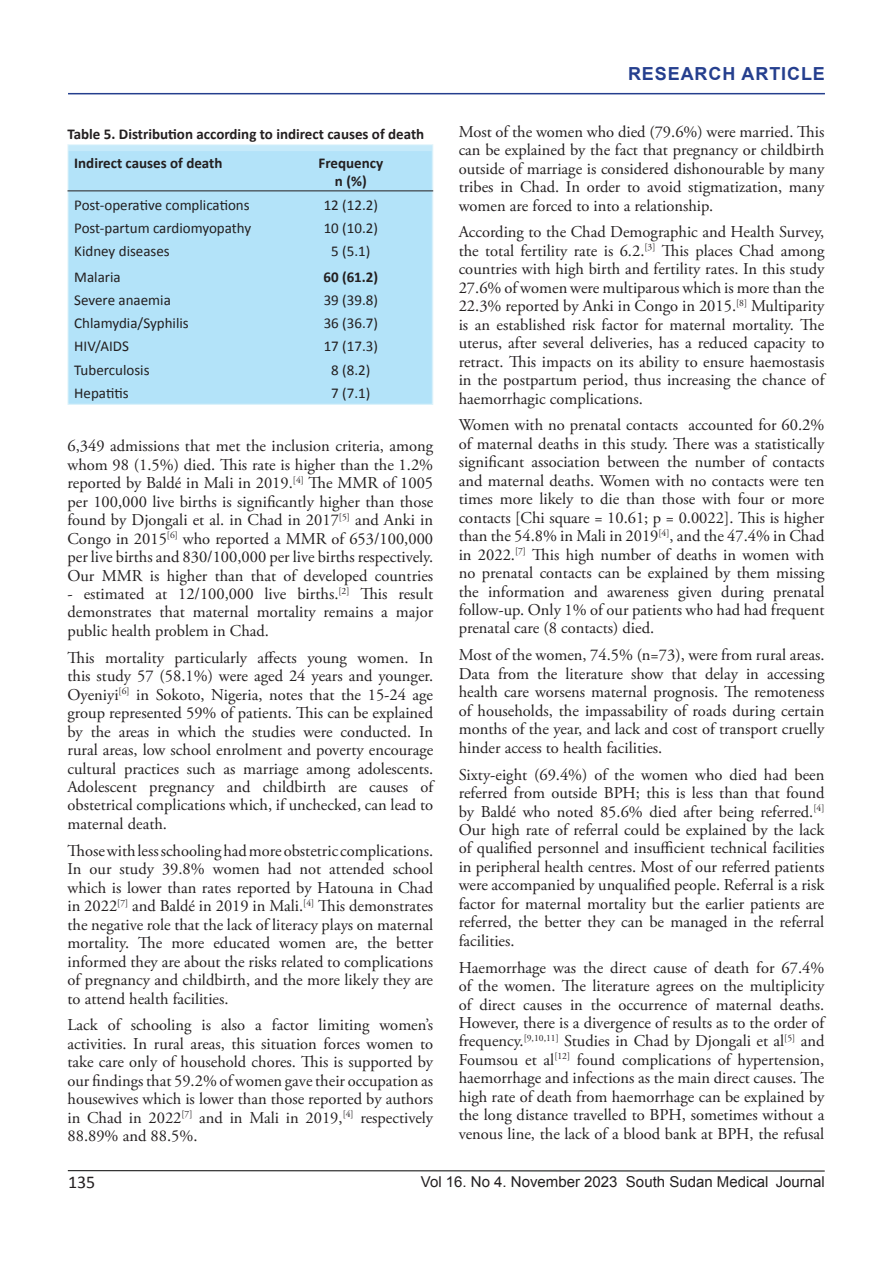
<style>
.page{position:relative;width:893px;height:1263px;background:#fff}
.page>*{position:absolute;margin:0;border:0;box-sizing:border-box;transform-origin:0 0}
.Sidebar{font:700 18px "Arial";letter-spacing:.05em;color:#253f8e}
.t1{font:18px "Calibri";color:#231f20}
.t2{font:16.5px/18.5px "Adobe Garamond Pro";color:#231f20;text-align:justify}
.t3{font:15px "Calibri";color:#231f20}
.t4{font:700 15px "Calibri";color:#231f20}
.t5{font:15px "Arial";color:#231f20}
</style>
<div class="page">
<hr style="left:68px;top:1170px;width:757px;height:1px;background:#000">
<hr style="left:68px;top:93px;width:757px;height:1px;background:#253f8e">
<div style="left:70px;top:151px;width:361px;height:252px;background:#b3e3f9"></div>
<div style="left:68px;top:144px;width:365px;height:261px;border:1px solid #e2f4fa"></div>
<hr style="left:68px;top:191px;width:365px;height:1px;background:#231f20">
<p class="t4" style="left:68px;top:124px;width:358px">Table 5. Distribution according to indirect causes of death</p>
<p class="t4" style="left:74px;top:153px;width:150px">Indirect causes of death</p>
<p class="t4" style="left:318px;top:153px;width:66px">Frequency</p>
<p class="t4" style="left:335px;top:171px;width:33px">n (%)</p>
<p class="t3" style="left:74px;top:194px;width:177px">Post-operative complications</p>
<p class="t3" style="left:324px;top:194px;width:56px">12 (12.2)</p>
<p class="t3" style="left:74px;top:217px;width:179px">Post-partum cardiomyopathy</p>
<p class="t3" style="left:324px;top:217px;width:56px">10 (10.2)</p>
<p class="t3" style="left:74px;top:241px;width:97px">Kidney diseases</p>
<p class="t3" style="left:331px;top:241px;width:41px">5 (5.1)</p>
<p class="t3" style="left:74px;top:266px;width:48px">Malaria</p>
<p class="t4" style="left:323px;top:266px;width:56px">60 (61.2)</p>
<p class="t3" style="left:74px;top:289px;width:98px">Severe anaemia</p>
<p class="t3" style="left:324px;top:289px;width:56px">39 (39.8)</p>
<p class="t3" style="left:74px;top:313px;width:116px">Chlamydia/Syphilis</p>
<p class="t3" style="left:324px;top:313px;width:56px">36 (36.7)</p>
<p class="t3" style="left:74px;top:336px;width:56px">HIV/AIDS</p>
<p class="t3" style="left:324px;top:336px;width:56px">17 (17.3)</p>
<p class="t3" style="left:74px;top:359px;width:77px">Tuberculosis</p>
<p class="t3" style="left:331px;top:359px;width:41px">8 (8.2)</p>
<p class="t3" style="left:74px;top:382px;width:56px">Hepatitis</p>
<p class="t3" style="left:331px;top:382px;width:41px">7 (7.1)</p>
<p class="t2" style="left:68px;top:437px;width:367px">6,349 admissions that met the inclusion criteria, among whom 98 (1.5%) died. This rate is higher than the 1.2% reported by Baldé in Mali in 2019.<sup>[4]</sup> The MMR of 1005 per 100,000 live births is significantly higher than those found by Djongali et al. in Chad in 2017<sup>[5]</sup> and Anki in Congo in 2015<sup>[6]</sup> who reported a MMR of 653/100,000 per live births and 830/100,000 per live births respectively.<br>Our MMR is higher than that of developed countries</p>
<p class="t2" style="left:68px;top:585px;width:367px">- estimated at 12/100,000 live births.<sup>[2]</sup> This result demonstrates that maternal mortality remains a major public health problem in Chad.</p>
<p class="t2" style="left:68px;top:649px;width:367px">This mortality particularly affects young women. In this study 57 (58.1%) were aged 24 years and younger.<br>Oyeniyi<sup>[6]</sup> in Sokoto, Nigeria, notes that the 15-24 age group represented 59% of patients. This can be explained by the areas in which the studies were conducted. In rural areas, low school enrolment and poverty encourage cultural practices such as marriage among adolescents.<br>Adolescent pregnancy and childbirth are causes of obstetrical complications which, if unchecked, can lead to maternal death.</p>
<p class="t2" style="left:68px;top:842px;width:367px">Those with less schooling had more obstetric complications.<br>In our study 39.8% women had not attended school which is lower than rates reported by Hatouna in Chad in 2022<sup>[7]</sup> and Baldé in 2019 in Mali.<sup>[4]</sup> This demonstrates the negative role that the lack of literacy plays on maternal mortality. The more educated women are, the better informed they are about the risks related to complications of pregnancy and childbirth, and the more likely they are to attend health facilities.</p>
<p class="t2" style="left:68px;top:1016px;width:367px">Lack of schooling is also a factor limiting women’s activities. In rural areas, this situation forces women to take care only of household chores. This is supported by our findings that 59.2% of women gave their occupation as housewives which is lower than those reported by authors in Chad in 2022<sup>[7]</sup> and in Mali in 2019,<sup>[4]</sup> respectively 88.89% and 88.5%.</p>
<p class="Sidebar" style="left:628px;top:62px;width:198px">RESEARCH ARTICLE</p>
<p class="t2" style="left:459px;top:123px;width:367px">Most of the women who died (79.6%) were married. This can be explained by the fact that pregnancy or childbirth outside of marriage is considered dishonourable by many tribes in Chad. In order to avoid stigmatization, many women are forced to into a relationship.</p>
<p class="t2" style="left:459px;top:224px;width:367px">According to the Chad Demographic and Health Survey, the total fertility rate is 6.2.<sup>[3]</sup> This places Chad among countries with high birth and fertility rates. In this study 27.6% of women were multiparous which is more than the 22.3% reported by Anki in Congo in 2015.<sup>[8]</sup> Multiparity is an established risk factor for maternal mortality. The uterus, after several deliveries, has a reduced capacity to retract. This impacts on its ability to ensure haemostasis in the postpartum period, thus increasing the chance of haemorrhagic complications.</p>
<p class="t2" style="left:459px;top:417px;width:367px">Women with no prenatal contacts accounted for 60.2% of maternal deaths in this study. There was a statistically significant association between the number of contacts and maternal deaths. Women with no contacts were ten times more likely to die than those with four or more contacts [Chi square = 10.61; p = 0.0022]. This is higher than the 54.8% in Mali in 2019<sup>[4]</sup>, and the 47.4% in Chad in 2022.<sup>[7]</sup> This high number of deaths in women with no prenatal contacts can be explained by them missing the information and awareness given during prenatal follow-up. Only 1% of our patients who had had frequent prenatal care (8 contacts) died.</p>
<p class="t2" style="left:459px;top:646px;width:367px">Most of the women, 74.5% (n=73), were from rural areas.<br>Data from the literature show that delay in accessing health care worsens maternal prognosis. The remoteness of households, the impassability of roads during certain months of the year, and lack and cost of transport cruelly hinder access to health facilities.</p>
<p class="t2" style="left:459px;top:766px;width:367px">Sixty-eight (69.4%) of the women who died had been referred from outside BPH; this is less than that found by Baldé who noted 85.6% died after being referred.<sup>[4] </sup>Our high rate of referral could be explained by the lack of qualified personnel and insufficient technical facilities in peripheral health centres. Most of our referred patients were accompanied by unqualified people. Referral is a risk factor for maternal mortality but the earlier patients are referred, the better they can be managed in the referral facilities.</p>
<p class="t2" style="left:459px;top:959px;width:367px">Haemorrhage was the direct cause of death for 67.4% of the women. The literature agrees on the multiplicity of direct causes in the occurrence of maternal deaths.<br>However, there is a divergence of results as to the order of frequency.<sup>[9,10,11]</sup> Studies in Chad by Djongali et al<sup>[5]</sup> and Foumsou et al<sup>[12]</sup> found complications of hypertension, haemorrhage and infections as the main direct causes. The high rate of death from haemorrhage can be explained by the long distance travelled to BPH, sometimes without a venous line, the lack of a blood bank at BPH, the refusal</p>
<p class="t1" style="left:68px;top:1170px;width:29px">135</p>
<p class="t5" style="left:421px;top:1172px;width:406px">Vol 16. No 4. November 2023 South Sudan Medical Journal</p>
</div>
